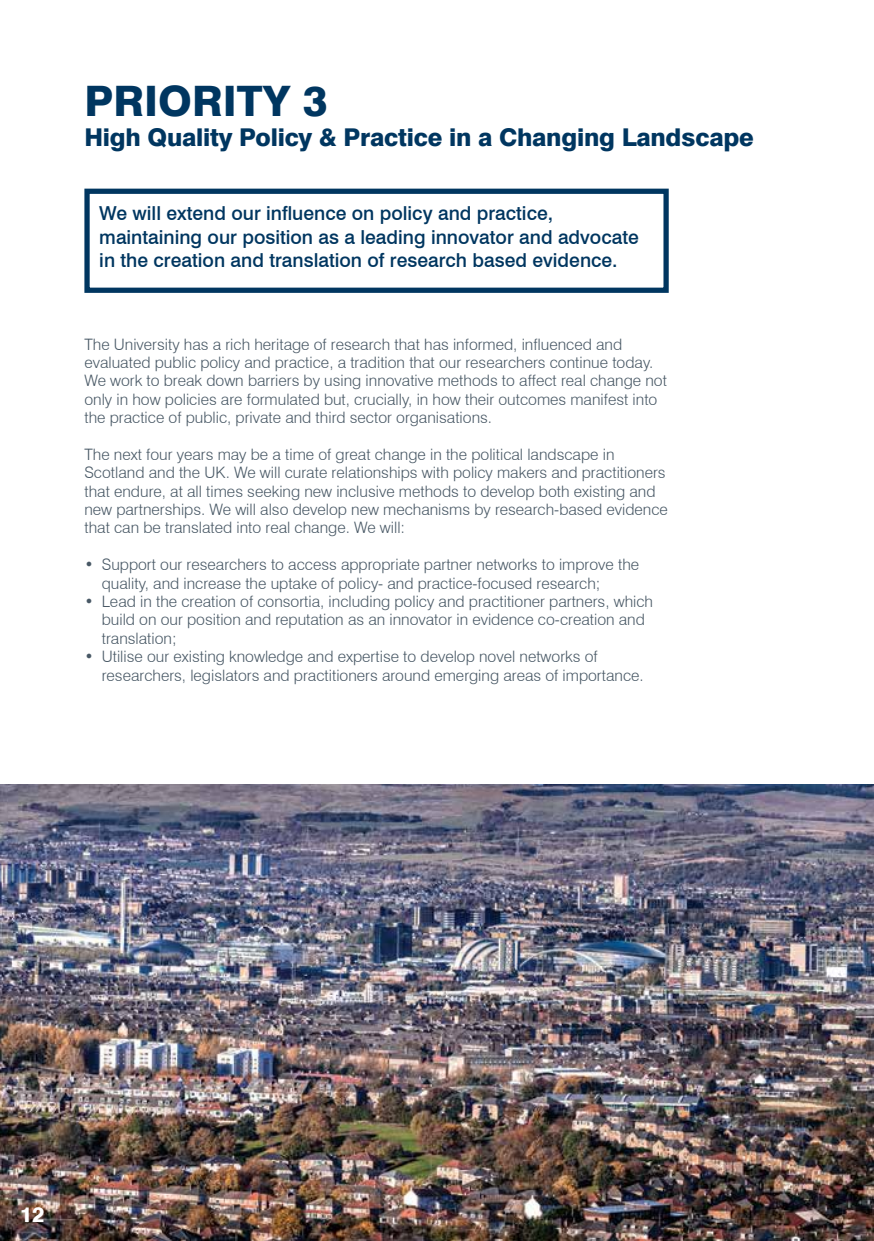
<style>
.page{position:relative;width:874px;height:1241px;background:#fff}
.page>*{position:absolute;margin:0;border:0;box-sizing:border-box;transform-origin:0 0}
.t1{font:800 42px "Swiss 721 BT";color:#003660}
.t2{font:800 24.5px "Swiss 721 BT";letter-spacing:-.01em;color:#003660}
.t3{font:800 21px "Swiss 721 BT";color:#fff}
.t4{font:500 19.25px/23.6px "Swiss 721 BT";color:#003660}
.t5{font:300 15.75px/18.4px "Swiss 721 BT";color:#485865}
.s1{font-weight:500}
</style>
<div class="page">
<hr style="left:873px;top:0;width:1px;height:784px;background:#485865">
<img style="left:0;top:784px;width:873px;height:456px">
<div style="left:84px;top:189px;width:584px;height:104px;border:5px solid #003660"></div>
<h1 class="t1" style="left:84px;top:76px;width:245px">PRIORITY 3</h1>
<h2 class="t2" style="left:84px;top:122px;width:670px">High Quality Policy &amp; Practice in a Changing Landscape</h2>
<p class="t4" style="left:99px;top:201px;width:540px">We will extend our influence on policy and practice, maintaining our position as a leading innovator and advocate in the creation and translation of research based evidence.</p>
<p class="t5" style="left:84px;top:334px;width:583px">The University has a rich heritage of research that has informed, influenced and evaluated public policy and practice, a tradition that our researchers continue today.<br>We work to break down barriers by using innovative methods to affect real change not only in how policies are formulated but, crucially, in how their outcomes manifest into the practice of public, private and third sector organisations.</p>
<p class="t5" style="left:84px;top:445px;width:584px">The next four years may be a time of great change in the political landscape in Scotland and the UK. We will curate relationships with policy makers and practitioners that endure, at all times seeking new inclusive methods to develop both existing and new partnerships. We will also develop new mechanisms by research-based evidence that can be translated into real change. We will:</p>
<p class="t5" style="left:102px;top:555px;width:538px;text-indent:-17px"><span class="s1">•</span> Support our researchers to access appropriate partner networks to improve the quality, and increase the uptake of policy- and practice-focused research;</p>
<p class="t5" style="left:102px;top:592px;width:552px;text-indent:-17px"><span class="s1">•</span> Lead in the creation of consortia, including policy and practitioner partners, which build on our position and reputation as an innovator in evidence co-creation and translation;</p>
<p class="t5" style="left:102px;top:647px;width:543px;text-indent:-17px"><span class="s1">•</span> Utilise our existing knowledge and expertise to develop novel networks of researchers, legislators and practitioners around emerging areas of importance.</p>
<h3 class="t3" style="left:20px;top:1201px;width:26px">12</h3>
</div>
